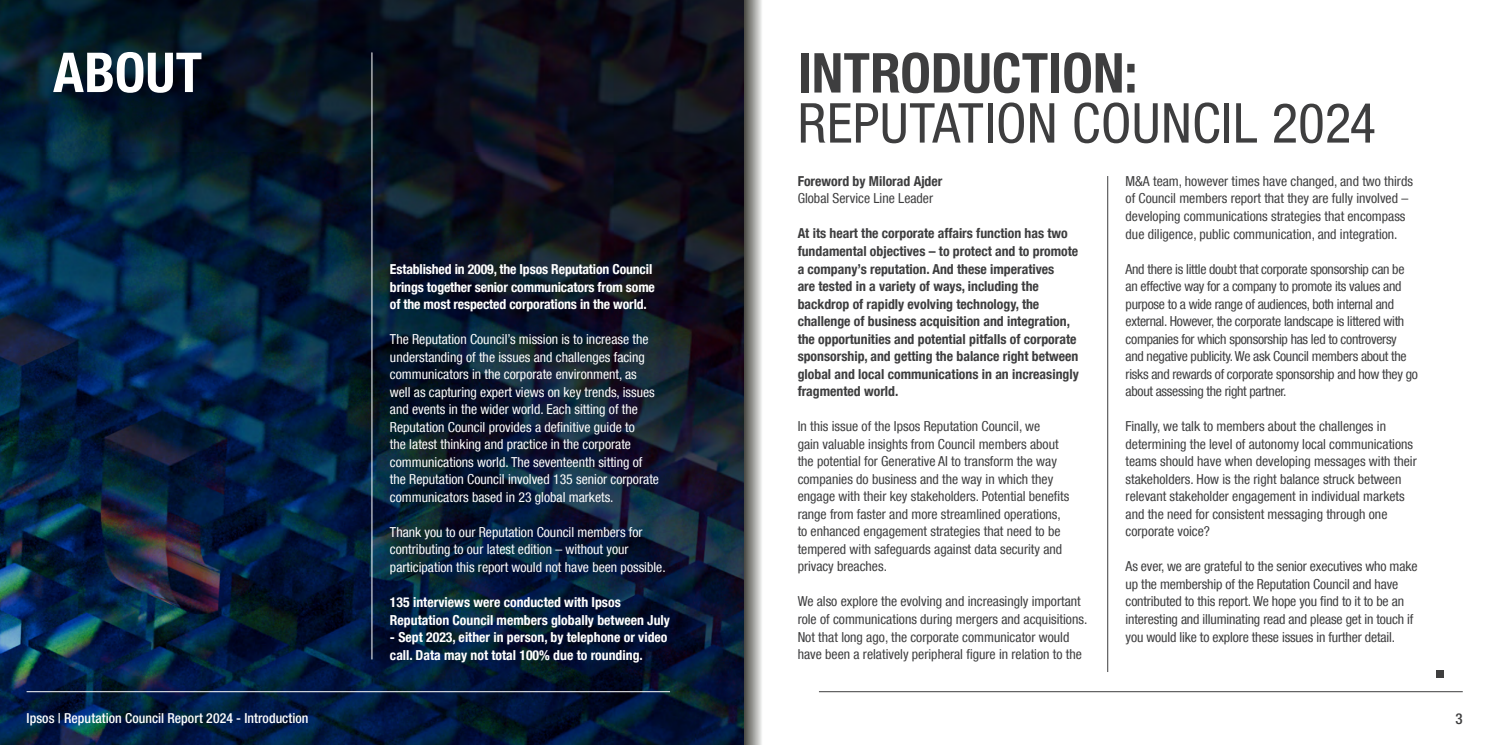
<style>
.page{position:relative;width:1489px;height:745px;background:#fff}
.page>*{position:absolute;margin:0;border:0;box-sizing:border-box;transform-origin:0 0}
.t1{font:condensed 55px/50px "Helvetica Neue LT Com";letter-spacing:.005em;color:#3e3e3f}
.t2{font:700 condensed 55px "Helvetica Neue LT Com";letter-spacing:.005em;color:#fff}
.t3{font:500 condensed 15px "Helvetica Neue LT Com";color:#3e3e3f}
.t4{font:condensed 13.75px/17.5px "Helvetica Neue LT Com";color:#3e3e3f}
.t5{font:condensed 13.75px/17.5px "Helvetica Neue LT Com";color:#fff}
.t6{font:700 condensed 13.75px/17.5px "Helvetica Neue LT Com";color:#3e3e3f}
.t7{font:condensed 13.75px/17.5px "Helvetica Neue LT Com";letter-spacing:-.02em;color:#3e3e3f}
.t8{font:700 condensed 13.75px/17.5px "Helvetica Neue LT Com";color:#fff}
.t9{font:500 condensed 13.75px "Helvetica Neue LT Com";letter-spacing:.005em;color:#fff}
.s1{font-weight:700}
</style>
<div class="page">
<img style="left:0;top:0;width:744px;height:744px">
<hr style="left:1107px;top:176px;width:1px;height:495px;background:#3e3e3f">
<hr style="left:819px;top:691px;width:643px;height:1px;background:#3e3e3f">
<hr style="left:27px;top:691px;width:643px;height:1px;background:#fff">
<hr style="left:371px;top:53px;width:1px;height:605px;background:#fff">
<div style="left:1435px;top:669px;width:8px;height:8px;background:#3e3e3f"></div>
<svg style="left:744px;top:0;width:18px;height:744px;background:#93938f"></svg>
<h2 class="t2" style="left:53px;top:39px;width:150px">ABOUT</h2>
<p class="t8" style="left:390px;top:260px;width:266px">Established in 2009, the Ipsos Reputation Council brings together senior communicators from some of the most respected corporations in the world.</p>
<p class="t5" style="left:390px;top:330px;width:270px">The Reputation Council’s mission is to increase the understanding of the issues and challenges facing communicators in the corporate environment, as well as capturing expert views on key trends, issues and events in the wider world. Each sitting of the Reputation Council provides a definitive guide to<br>the latest thinking and practice in the corporate communications world. The seventeenth sitting of the Reputation Council involved 135 senior corporate communicators based in 23 global markets.</p>
<p class="t5" style="left:390px;top:522px;width:277px">Thank you to our Reputation Council members for contributing to our latest edition – without your participation this report would not have been possible.</p>
<p class="t8" style="left:390px;top:593px;width:281px">135 interviews were conducted with Ipsos<br>Reputation Council members globally between July</p>
<p class="t8" style="left:390px;top:628px;width:279px">- Sept 2023, either in person, by telephone or video call. Data may not total 100% due to rounding.</p>
<h2 class="t1" style="left:797px;top:47px;width:580px"><span class="s1">INTRODUCTION:<br></span>REPUTATION COUNCIL 2024</h2>
<p class="t4" style="left:797px;top:172px;width:146px"><span class="s1">Foreword by Milorad Ajder<br></span>Global Service Line Leader</p>
<p class="t6" style="left:797px;top:225px;width:283px">At its heart the corporate affairs function has two fundamental objectives – to protect and to promote a company’s reputation. And these imperatives<br>are tested in a variety of ways, including the backdrop of rapidly evolving technology, the challenge of business acquisition and integration, the opportunities and potential pitfalls of corporate sponsorship, and getting the balance right between global and local communications in an increasingly fragmented world.</p>
<p class="t4" style="left:797px;top:417px;width:273px">In this issue of the Ipsos Reputation Council, we<br>gain valuable insights from Council members about the potential for Generative AI to transform the way companies do business and the way in which they engage with their key stakeholders. Potential benefits range from faster and more streamlined operations, to enhanced engagement strategies that need to be tempered with safeguards against data security and privacy breaches.</p>
<p class="t4" style="left:797px;top:592px;width:291px">We also explore the evolving and increasingly important role of communications during mergers and acquisitions.<br>Not that long ago, the corporate communicator would have been a relatively peripheral figure in relation to the</p>
<p class="t4" style="left:1125px;top:172px;width:289px">M&amp;A team, however times have changed, and two thirds of Council members report that they are fully involved – developing communications strategies that encompass due diligence, public communication, and integration.</p>
<p class="t7" style="left:1125px;top:259px;width:294px">And there is little doubt that corporate sponsorship can be an effective way for a company to promote its values and purpose to a wide range of audiences, both internal and external. However, the corporate landscape is littered with companies for which sponsorship has led to controversy and negative publicity. We ask Council members about the risks and rewards of corporate sponsorship and how they go about assessing the right partner.</p>
<p class="t4" style="left:1125px;top:417px;width:293px">Finally, we talk to members about the challenges in determining the level of autonomy local communications teams should have when developing messages with their stakeholders. How is the right balance struck between relevant stakeholder engagement in individual markets and the need for consistent messaging through one corporate voice?</p>
<p class="t4" style="left:1125px;top:557px;width:293px">As ever, we are grateful to the senior executives who make up the membership of the Reputation Council and have contributed to this report. We hope you find to it to be an interesting and illuminating read and please get in touch if you would like to explore these issues in further detail.</p>
<p class="t9" style="left:27px;top:709px;width:283px">Ipsos | Reputation Council Report 2024 - Introduction</p>
<p class="t3" style="left:1455px;top:709px;width:9px">3</p>
</div>
